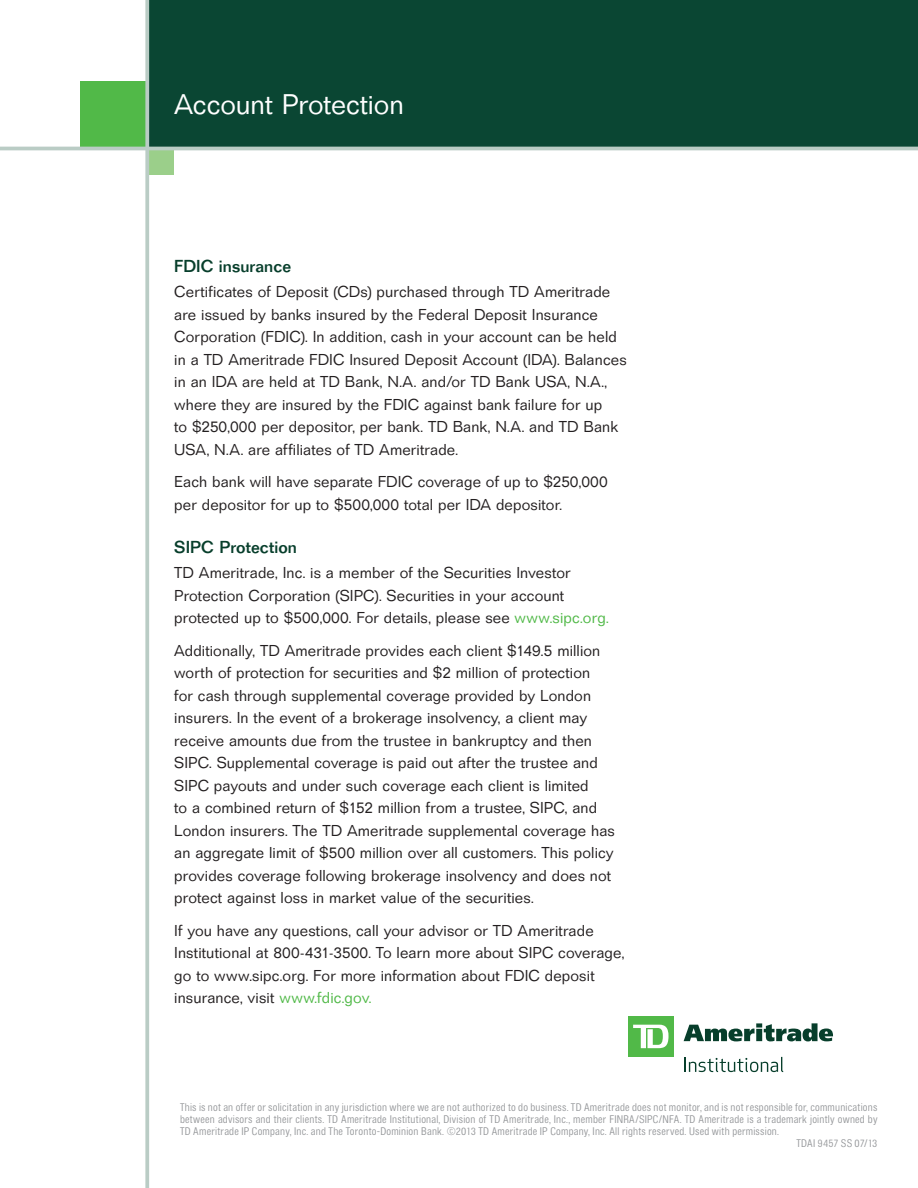
<style>
.page{position:relative;width:918px;height:1188px;background:#fff}
.page>*{position:absolute;margin:0;border:0;box-sizing:border-box;transform-origin:0 0}
.Headline{font:300 27px "Folio SBOP";letter-spacing:-.005em;color:#fff}
.Body_Headers{font:500 16.5px "Folio SBOP";letter-spacing:.005em;color:#073e2b}
.Body_Copy{font:300 15px/22.5px "Folio SBOP";letter-spacing:.005em;color:#231f20}
.t1{font:300 condensed 10.5px "Folio SBOP";letter-spacing:.02em;color:#939598}
.s1{color:#51b948}
</style>
<div class="page">
<div style="left:80px;top:81px;width:67px;height:67px;background:#51b948"></div>
<div style="left:147px;top:148px;width:27px;height:28px;background:#9bcf8a"></div>
<div style="left:147px;top:0;width:771px;height:148px;background:#0a4633"></div>
<svg style="left:145px;top:0;width:4px;height:1188px;background:#bfd0c9"></svg>
<hr style="left:0;top:147px;width:918px;height:3px;background:#baccc5">
<svg style="left:628px;top:1017px;width:46px;height:40px"></svg>
<svg style="left:684px;top:1057px;width:99px;height:15px"></svg>
<svg style="left:684px;top:1023px;width:149px;height:18px"></svg>
<p class="Headline" style="left:174px;top:88px;width:231px">Account Protection</p>
<p class="Body_Headers" style="left:174px;top:256px;width:118px">FDIC insurance</p>
<p class="Body_Copy" style="left:174px;top:280px;width:454px">Certificates of Deposit (CDs) purchased through TD Ameritrade are issued by banks insured by the Federal Deposit Insurance Corporation (FDIC). In addition, cash in your account can be held in a TD Ameritrade FDIC Insured Deposit Account (IDA). Balances in an IDA are held at TD Bank, N.A. and/or TD Bank USA, N.A., where they are insured by the FDIC against bank failure for up<br>to $250,000 per depositor, per bank. TD Bank, N.A. and TD Bank USA, N.A. are affiliates of TD Ameritrade.</p>
<p class="Body_Copy" style="left:174px;top:470px;width:435px">Each bank will have separate FDIC coverage of up to $250,000 per depositor for up to $500,000 total per IDA depositor.</p>
<p class="Body_Headers" style="left:174px;top:537px;width:124px">SIPC Protection</p>
<p class="Body_Copy" style="left:174px;top:561px;width:436px">TD Ameritrade, Inc. is a member of the Securities Investor<br>Protection Corporation (SIPC). Securities in your account protected up to $500,000. For details, please see <span class="s1">www.sipc.org.</span></p>
<p class="Body_Copy" style="left:174px;top:639px;width:442px">Additionally, TD Ameritrade provides each client $149.5 million worth of protection for securities and $2 million of protection<br>for cash through supplemental coverage provided by London insurers. In the event of a brokerage insolvency, a client may receive amounts due from the trustee in bankruptcy and then SIPC. Supplemental coverage is paid out after the trustee and SIPC payouts and under such coverage each client is limited<br>to a combined return of $152 million from a trustee, SIPC, and London insurers. The TD Ameritrade supplemental coverage has an aggregate limit of $500 million over all customers. This policy provides coverage following brokerage insolvency and does not protect against loss in market value of the securities.</p>
<p class="Body_Copy" style="left:174px;top:919px;width:452px">If you have any questions, call your advisor or TD Ameritrade Institutional at 800-431-3500. To learn more about SIPC coverage, go to www.sipc.org. For more information about FDIC deposit insurance, visit <span class="s1">www.fdic.gov.</span></p>
<p class="t1" style="left:180px;top:1101px;width:699px">This is not an offer or solicitation in any jurisdiction where we are not authorized to do business. TD Ameritrade does not monitor, and is not responsible for, communications</p>
<p class="t1" style="left:180px;top:1113px;width:699px">between advisors and their clients. TD Ameritrade Institutional, Division of TD Ameritrade, Inc., member FINRA/SIPC/NFA. TD Ameritrade is a trademark jointly owned by</p>
<p class="t1" style="left:180px;top:1125px;width:601px">TD Ameritrade IP Company, Inc. and The Toronto-Dominion Bank. ©2013 TD Ameritrade IP Company, Inc. All rights reserved. Used with permission.</p>
<p class="t1" style="left:796px;top:1137px;width:83px">TDAI 9457 SS 07/13</p>
</div>
